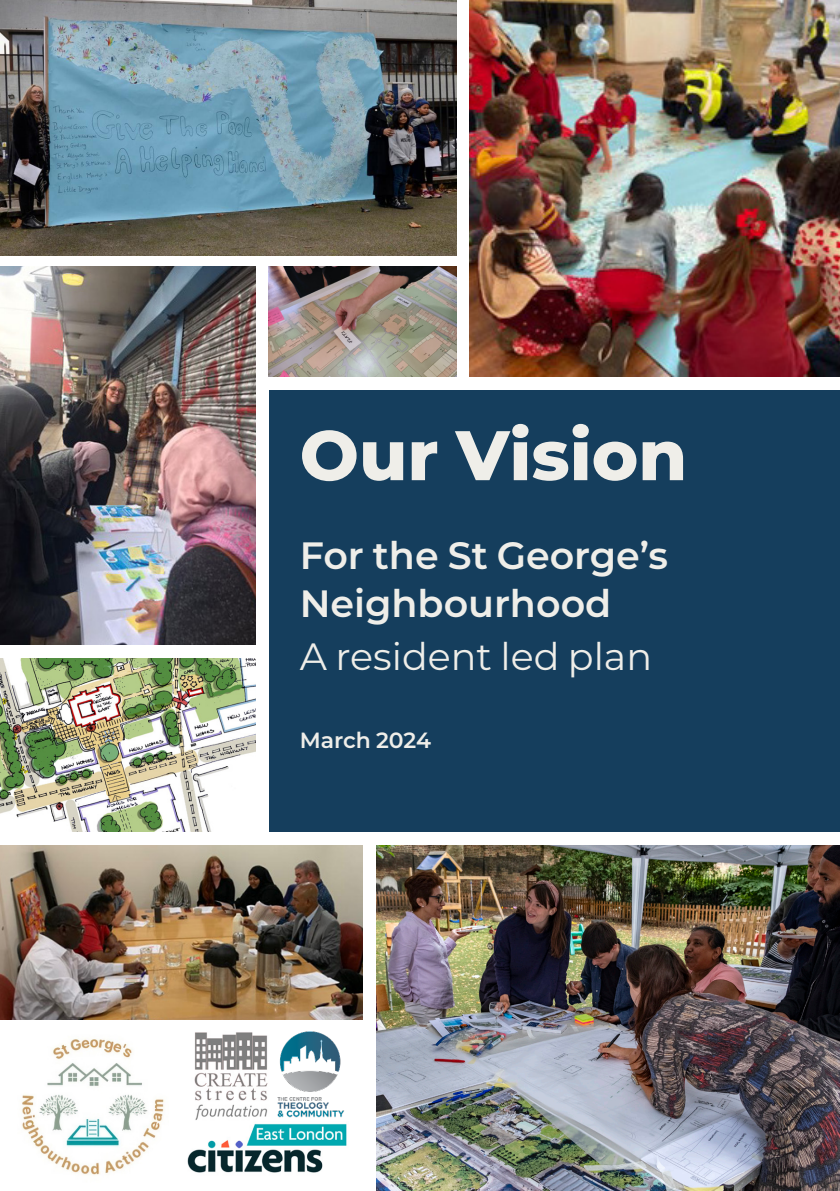
<style>
.page{position:relative;width:840px;height:1191px;background:#fff}
.page>*{position:absolute;margin:0;border:0;box-sizing:border-box;transform-origin:0 0}
.Chapter_Header{font:800 70px "Montserrat";color:#efeee9}
.Chapter_Sub_Head{font:600 38px/47.8px "Montserrat";color:#efeee9}
.Chapter_Sub_Head-2{font:38px "Montserrat";color:#efeee9}
.Chapter_Sub_Head-3{font:600 22px "Montserrat";letter-spacing:-.005em;color:#efeee9}
</style>
<div class="page">
<img style="left:0;top:267px;width:255px;height:377px">
<img style="left:268px;top:267px;width:188px;height:110px">
<img style="left:0;top:845px;width:362px;height:174px">
<img style="left:0;top:658px;width:255px;height:174px">
<div style="left:269px;top:390px;width:570px;height:442px;background:#153e5d"></div>
<img style="left:376px;top:845px;width:463px;height:346px">
<img style="left:469px;top:0;width:370px;height:377px">
<img style="left:0;top:0;width:456px;height:256px">
<img style="left:21px;top:1039px;width:144px;height:136px">
<img style="left:187px;top:1124px;width:160px;height:49px">
<img style="left:194px;top:1032px;width:74px;height:88px">
<img style="left:279px;top:1031px;width:62px;height:58px">
<img style="left:277px;top:1089px;width:67px;height:29px">
<p class="Chapter_Header" style="left:299px;top:404px;width:389px">Our Vision</p>
<p class="Chapter_Sub_Head" style="left:299px;top:530px;width:370px">For the St George’s<br>Neighbourhood</p>
<p class="Chapter_Sub_Head-2" style="left:299px;top:630px;width:354px">A resident led plan</p>
<p class="Chapter_Sub_Head-3" style="left:299px;top:724px;width:133px">March 2024</p>
</div>
